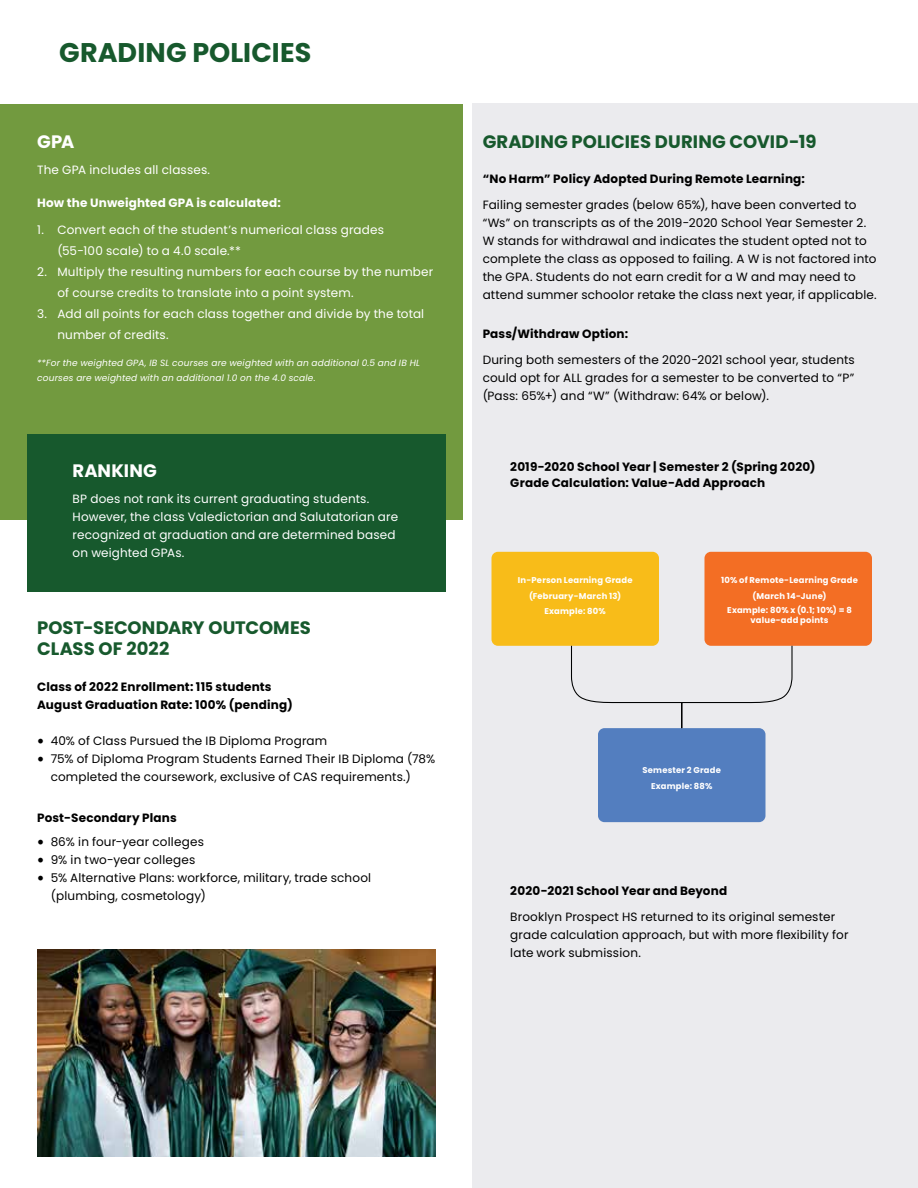
<style>
.page{position:relative;width:918px;height:1188px;background:#fff}
.page>*{position:absolute;margin:0;border:0;box-sizing:border-box;transform-origin:0 0}
.t1{font:700 27px "Poppins";letter-spacing:.005em;color:#17592d}
.t2{font:700 18px/21.6px "Poppins";color:#17592d}
.t3{font:700 18px "Poppins";letter-spacing:.005em;color:#fff}
.t4{font:12px/18px "Poppins";letter-spacing:.015em;color:#000}
.t5{font:12px/18px "Poppins";letter-spacing:.015em;color:#fff}
.t6{font:700 12px/16.5px "Poppins";letter-spacing:.015em;color:#000}
.t7{font:700 12px "Poppins";letter-spacing:.015em;color:#fff}
.t8{font:italic 9px/15px "Poppins";letter-spacing:.02em;color:#fff}
.t9{font:700 8.4px/10.1px "Poppins";letter-spacing:.025em;color:#fff;text-align:center}
.s1{font-family:"Minion Pro";font-size:18px}
</style>
<div class="page">
<div style="left:0;top:104px;width:463px;height:417px;background:#729a3f"></div>
<div style="left:27px;top:434px;width:419px;height:158px;background:#17592d"></div>
<div style="left:472px;top:104px;width:446px;height:1084px;background:#ebebee"></div>
<img style="left:37px;top:950px;width:398px;height:207px">
<div style="left:492px;top:552px;width:167px;height:94px;background:#f8bc19;border-radius:6px"></div>
<div style="left:704px;top:552px;width:168px;height:94px;background:#f36e24;border-radius:6px"></div>
<div style="left:598px;top:728px;width:167px;height:94px;background:#537ebf;border-radius:6px"></div>
<svg style="left:570px;top:645px;width:223px;height:84px"></svg>
<h1 class="t1" style="left:59px;top:37px;width:254px">GRADING POLICIES</h1>
<h2 class="t3" style="left:37px;top:131px;width:39px">GPA</h2>
<h2 class="t2" style="left:483px;top:131px;width:336px">GRADING POLICIES DURING COVID-19</h2>
<p class="t5" style="left:37px;top:161px;width:174px">The GPA includes all classes.</p>
<p class="t7" style="left:37px;top:196px;width:245px">How the Unweighted GPA is calculated:</p>
<p class="t5" style="left:57px;top:220px;width:328px;line-height:21px;text-indent:-20px">1. Convert each of the student’s numerical class grades (55-100 scale) to a 4.0 scale.**</p>
<p class="t5" style="left:57px;top:262px;width:377px;line-height:21px;text-indent:-20px">2. Multiply the resulting numbers for each course by the number of course credits to translate into a point system.</p>
<p class="t5" style="left:57px;top:304px;width:368px;line-height:21px;text-indent:-20px">3. Add all points for each class together and divide by the total number of credits.</p>
<p class="t8" style="left:37px;top:355px;width:384px">**For the weighted GPA, IB SL courses are weighted with an additional 0.5 and IB HL courses are weighted with an additional 1.0 on the 4.0 scale.</p>
<h2 class="t3" style="left:73px;top:460px;width:86px">RANKING</h2>
<p class="t5" style="left:73px;top:490px;width:327px">BP does not rank its current graduating students.<br>However, the class Valedictorian and Salutatorian are recognized at graduation and are determined based on weighted GPAs.</p>
<h2 class="t2" style="left:37px;top:617px;width:275px">POST-SECONDARY OUTCOMES<br>CLASS OF 2022</h2>
<p class="t6" style="left:37px;top:678px;width:257px;line-height:18px">Class of 2022 Enrollment: 115 students<br>August Graduation Rate: 100% (pending)</p>
<p class="t4" style="left:37px;top:732px;width:291px"><span class="s1">•</span> 40% of Class Pursued the IB Diploma Program</p>
<p class="t4" style="left:51px;top:750px;width:386px;text-indent:-14px"><span class="s1">•</span> 75% of Diploma Program Students Earned Their IB Diploma (78% completed the coursework, exclusive of CAS requirements.)</p>
<p class="t6" style="left:37px;top:810px;width:141px">Post-Secondary Plans</p>
<p class="t4" style="left:37px;top:833px;width:168px"><span class="s1">•</span> 86% in four-year colleges</p>
<p class="t4" style="left:37px;top:851px;width:160px"><span class="s1">•</span> 9% in two-year colleges</p>
<p class="t4" style="left:51px;top:869px;width:322px;text-indent:-14px"><span class="s1">•</span> 5% Alternative Plans: workforce, military, trade school (plumbing, cosmetology)</p>
<p class="t6" style="left:483px;top:171px;width:324px">“No Harm” Policy Adopted During Remote Learning:</p>
<p class="t4" style="left:483px;top:196px;width:395px">Failing semester grades (below 65%), have been converted to “Ws” on transcripts as of the 2019-2020 School Year Semester 2.<br>W stands for withdrawal and indicates the student opted not to complete the class as opposed to failing. A W is not factored into the GPA. Students do not earn credit for a W and may need to attend summer schoolor retake the class next year, if applicable.</p>
<p class="t6" style="left:483px;top:325px;width:147px">Pass/Withdraw Option:</p>
<p class="t4" style="left:483px;top:351px;width:374px;text-align:justify">During both semesters of the 2020-2021 school year, students could opt for ALL grades for a semester to be converted to “P” (Pass: 65%+) and “W” (Withdraw: 64% or below).</p>
<p class="t6" style="left:510px;top:458px;width:307px">2019-2020 School Year | Semester 2 (Spring 2020)<br>Grade Calculation: Value-Add Approach</p>
<p class="t9" style="left:518px;top:575px;width:116px">In-Person Learning Grade</p>
<p class="t9" style="left:721px;top:575px;width:138px">10% of Remote-Learning Grade</p>
<p class="t9" style="left:529px;top:591px;width:94px">(February-March 13)</p>
<p class="t9" style="left:753px;top:591px;width:75px">(March 14-June)</p>
<p class="t9" style="left:545px;top:606px;width:63px">Example: 80%</p>
<p class="t9" style="left:727px;top:605px;width:126px">Example: 80% x (0.1; 10%) = 8 value-add points</p>
<p class="t9" style="left:643px;top:762px;width:80px;line-height:16px">Semester 2 Grade<br>Example: 88%</p>
<p class="t6" style="left:510px;top:883px;width:218px">2020-2021 School Year and Beyond</p>
<p class="t4" style="left:510px;top:908px;width:340px">Brooklyn Prospect HS returned to its original semester grade calculation approach, but with more flexibility for late work submission.</p>
</div>
